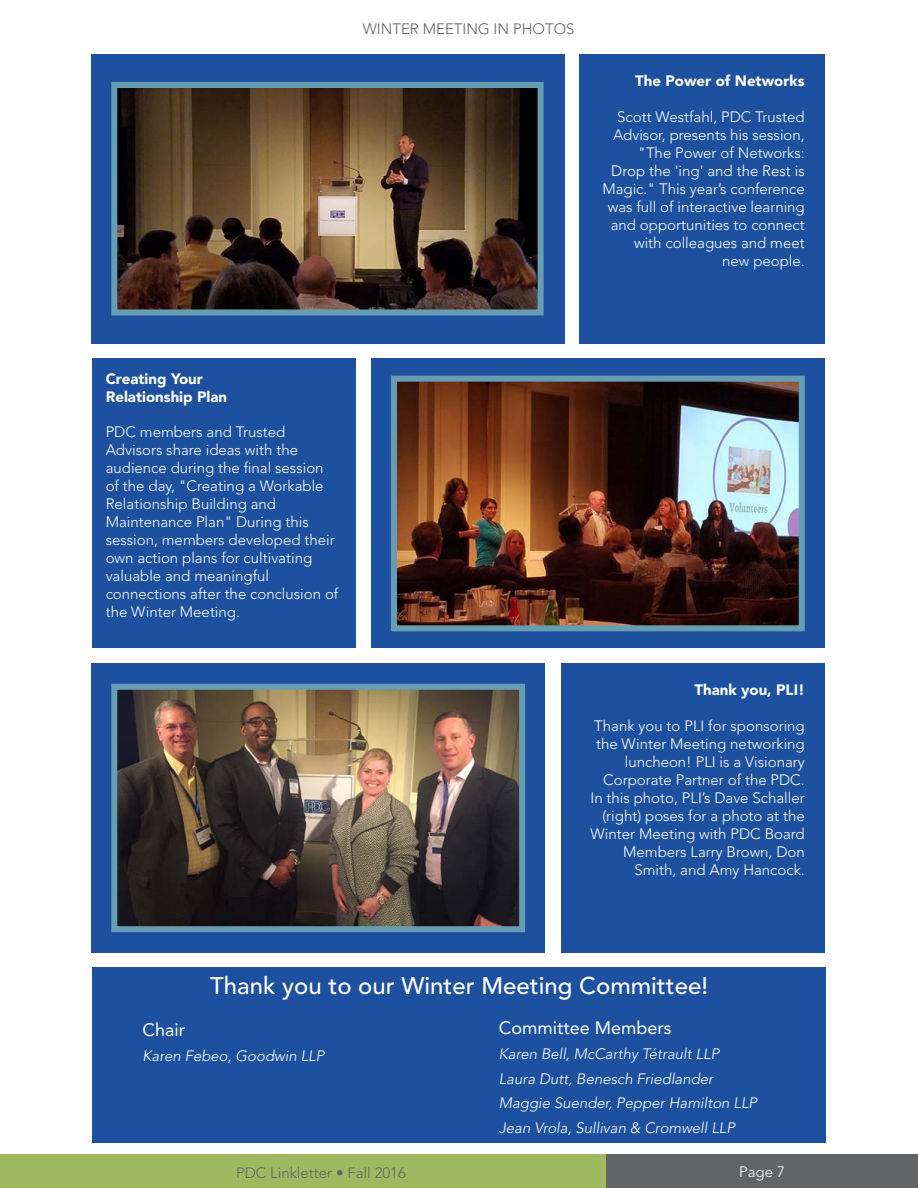
<style>
.page{position:relative;width:918px;height:1188px;background:#fff}
.page>*{position:absolute;margin:0;border:0;box-sizing:border-box;transform-origin:0 0}
.t1{font:500 24px "Avenir LT Std";color:#fff}
.t2{font:18px "Avenir LT Std";color:#fff}
.t3{font:300 15px/18px "Avenir LT Std";color:#fff;text-align:right}
.t4{font:italic 300 15px "Avenir LT Std";color:#fff}
.t5{font:900 15px/18px "Avenir LT Std";color:#fff}
.t6{font:300 15px "Avenir LT Std";color:#636466}
</style>
<div class="page">
<div style="left:0;top:1155px;width:918px;height:33px;background:#9eb95f"></div>
<div style="left:606px;top:1155px;width:312px;height:33px;background:#636466"></div>
<div style="left:91px;top:54px;width:474px;height:289px;background:#1d51a0"></div>
<div style="left:580px;top:54px;width:245px;height:289px;background:#1d51a0"></div>
<img style="left:118px;top:89px;width:419px;height:219px">
<div style="left:111px;top:82px;width:433px;height:233px;border:6px solid #679db2"></div>
<div style="left:92px;top:359px;width:263px;height:289px;background:#1d51a0"></div>
<div style="left:372px;top:359px;width:453px;height:289px;background:#1d51a0"></div>
<img style="left:398px;top:383px;width:400px;height:241px">
<div style="left:391px;top:376px;width:414px;height:255px;border:6px solid #679db2"></div>
<div style="left:92px;top:967px;width:734px;height:176px;background:#1d51a0"></div>
<div style="left:562px;top:664px;width:263px;height:289px;background:#1d51a0"></div>
<div style="left:91px;top:664px;width:454px;height:289px;background:#1d51a0"></div>
<img style="left:118px;top:691px;width:400px;height:234px">
<div style="left:111px;top:684px;width:414px;height:248px;border:6px solid #679db2"></div>
<p class="t6" style="left:363px;top:20px;width:213px">WINTER MEETING IN PHOTOS</p>
<p class="t5" style="left:635px;top:71px;width:171px">The Power of Networks</p>
<p class="t3" style="left:602px;top:107px;width:204px">Scott Westfahl, PDC Trusted<br>Advisor, presents his session, "The Power of Networks:<br>Drop the 'ing' and the Rest is<br>Magic." This year’s conference was full of interactive learning and opportunities to connect with colleagues and meet<br>new people.</p>
<p class="t5" style="left:106px;top:369px;width:123px">Creating Your<br>Relationship Plan</p>
<p class="t3" style="left:106px;top:423px;width:234px;text-align:left">PDC members and Trusted<br>Advisors share ideas with the audience during the final session of the day, "Creating a Workable<br>Relationship Building and<br>Maintenance Plan" During this session, members developed their own action plans for cultivating valuable and meaningful connections after the conclusion of the Winter Meeting.</p>
<p class="t5" style="left:695px;top:681px;width:112px">Thank you, PLI!</p>
<p class="t3" style="left:590px;top:717px;width:216px">Thank you to PLI for sponsoring the Winter Meeting networking luncheon! PLI is a Visionary<br>Corporate Partner of the PDC.<br>In this photo, PLI’s Dave Schaller (right) poses for a photo at the<br>Winter Meeting with PDC Board<br>Members Larry Brown, Don<br>Smith, and Amy Hancock.</p>
<p class="t1" style="left:210px;top:972px;width:499px">Thank you to our Winter Meeting Committee!</p>
<p class="t2" style="left:142px;top:1020px;width:44px">Chair</p>
<p class="t4" style="left:142px;top:1047px;width:183px">Karen Febeo, Goodwin LLP</p>
<p class="t2" style="left:499px;top:1017px;width:174px">Committee Members</p>
<p class="t4" style="left:499px;top:1045px;width:222px">Karen Bell, McCarthy Tétrault LLP</p>
<p class="t4" style="left:499px;top:1070px;width:216px">Laura Dutt, Benesch Friedlander</p>
<p class="t4" style="left:499px;top:1094px;width:260px">Maggie Suender, Pepper Hamilton LLP</p>
<p class="t4" style="left:499px;top:1119px;width:238px">Jean Vrola, Sullivan &amp; Cromwell LLP</p>
<p class="t6" style="left:236px;top:1164px;width:171px">PDC Linkletter • Fall 2016</p>
<p class="t3" style="left:739px;top:1163px;width:47px">Page 7</p>
</div>
